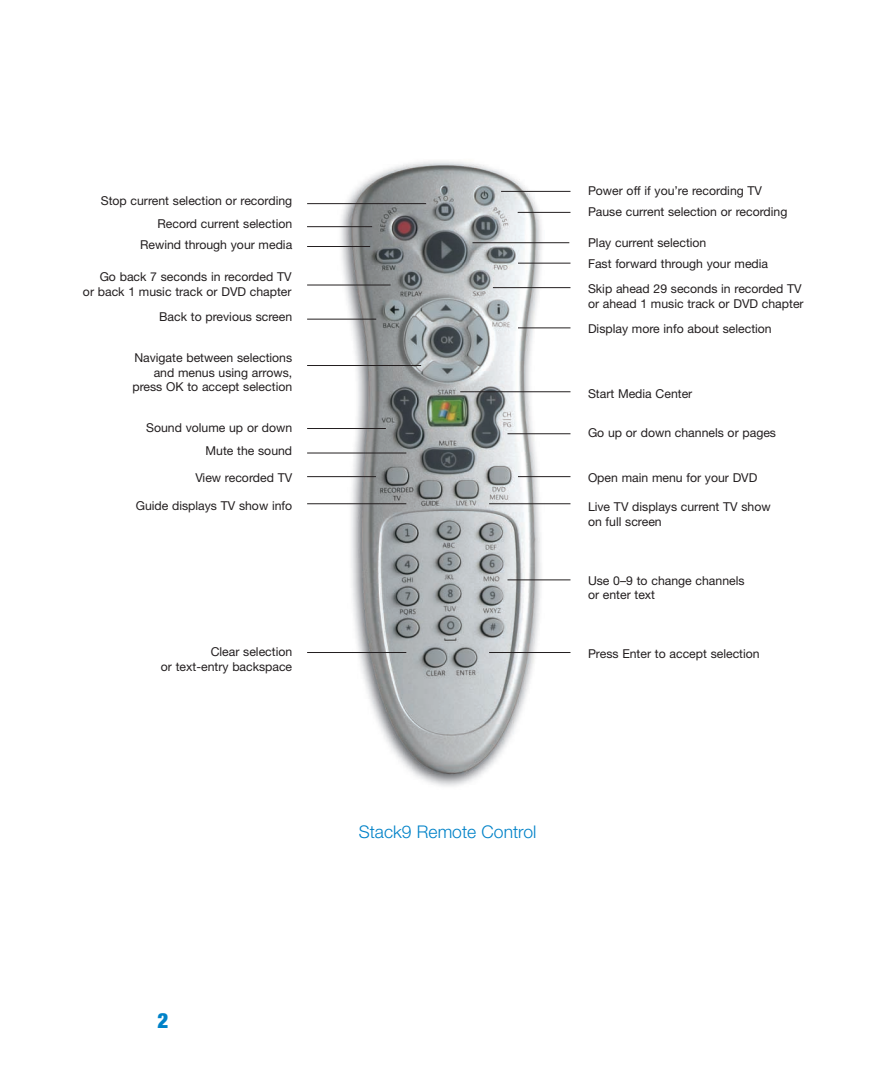
<style>
.page{position:relative;width:882px;height:1071px;background:#fff}
.page>*{position:absolute;margin:0;border:0;box-sizing:border-box;transform-origin:0 0}
.t1{font:900 condensed 21px "Helvetica Neue";color:#0082c8}
.t2{font:300 17.5px "Helvetica Neue";color:#0082c8}
.t3{font:12.25px/14.9px "Helvetica Neue";color:#231f20}
</style>
<div class="page">
<img style="left:323px;top:161px;width:240px;height:626px">
<hr style="left:501px;top:191px;width:69px;height:1px;background:#231f20">
<hr style="left:518px;top:212px;width:52px;height:1px;background:#231f20">
<hr style="left:518px;top:263px;width:52px;height:1px;background:#231f20">
<hr style="left:518px;top:328px;width:52px;height:1px;background:#231f20">
<hr style="left:307px;top:203px;width:119px;height:1px;background:#231f20">
<hr style="left:307px;top:246px;width:63px;height:1px;background:#231f20">
<hr style="left:307px;top:226px;width:65px;height:1px;background:#231f20">
<hr style="left:307px;top:476px;width:69px;height:1px;background:#231f20">
<hr style="left:307px;top:319px;width:69px;height:1px;background:#231f20">
<hr style="left:307px;top:428px;width:79px;height:1px;background:#231f20">
<hr style="left:307px;top:285px;width:84px;height:1px;background:#231f20">
<hr style="left:307px;top:453px;width:99px;height:1px;background:#231f20">
<hr style="left:307px;top:503px;width:99px;height:1px;background:#231f20">
<hr style="left:307px;top:652px;width:99px;height:1px;background:#231f20">
<hr style="left:307px;top:365px;width:114px;height:1px;background:#231f20">
<hr style="left:508px;top:433px;width:62px;height:1px;background:#231f20">
<hr style="left:489px;top:503px;width:81px;height:1px;background:#231f20">
<hr style="left:508px;top:580px;width:62px;height:1px;background:#231f20">
<hr style="left:489px;top:652px;width:81px;height:1px;background:#231f20">
<hr style="left:518px;top:476px;width:52px;height:1px;background:#231f20">
<hr style="left:493px;top:287px;width:77px;height:1px;background:#231f20">
<hr style="left:472px;top:242px;width:97px;height:1px;background:#231f20">
<hr style="left:460px;top:391px;width:110px;height:1px;background:#231f20">
<p class="t3" style="left:101px;top:194px;width:193px">Stop current selection or recording</p>
<p class="t3" style="left:140px;top:238px;width:154px">Rewind through your media</p>
<p class="t3" style="left:83px;top:271px;width:210px;text-align:right">Go back 7 seconds in recorded TV<br>or back 1 music track or DVD chapter</p>
<p class="t3" style="left:157px;top:217px;width:136px">Record current selection</p>
<p class="t3" style="left:159px;top:311px;width:135px">Back to previous screen</p>
<p class="t3" style="left:132px;top:351px;width:161px;text-align:right">Navigate between selections and menus using arrows, press OK to accept selection</p>
<p class="t3" style="left:146px;top:417px;width:148px;line-height:23.1px;text-align:right">Sound volume up or down<br>Mute the sound</p>
<p class="t3" style="left:195px;top:471px;width:98px">View recorded TV</p>
<p class="t3" style="left:136px;top:500px;width:158px">Guide displays TV show info</p>
<p class="t3" style="left:161px;top:645px;width:133px;text-align:right">Clear selection<br>or text-entry backspace</p>
<p class="t3" style="left:588px;top:182px;width:201px;line-height:21px">Power off if you’re recording TV<br>Pause current selection or recording</p>
<p class="t3" style="left:588px;top:237px;width:120px">Play current selection</p>
<p class="t3" style="left:588px;top:252px;width:215px;line-height:25px">Fast forward through your media<br>Skip ahead 29 seconds in recorded TV</p>
<p class="t3" style="left:588px;top:292px;width:217px;line-height:25.2px">or ahead 1 music track or DVD chapter<br>Display more info about selection</p>
<p class="t3" style="left:588px;top:387px;width:106px">Start Media Center</p>
<p class="t3" style="left:588px;top:426px;width:190px">Go up or down channels or pages</p>
<p class="t3" style="left:588px;top:471px;width:171px">Open main menu for your DVD</p>
<p class="t3" style="left:588px;top:500px;width:184px">Live TV displays current TV show on full screen</p>
<p class="t3" style="left:588px;top:574px;width:158px">Use 0–9 to change channels or enter text</p>
<p class="t3" style="left:588px;top:648px;width:173px">Press Enter to accept selection</p>
<h2 class="t2" style="left:359px;top:825px;width:179px">Stack9 Remote Control</h2>
<h1 class="t1" style="left:158px;top:1013px;width:12px">2</h1>
</div>
